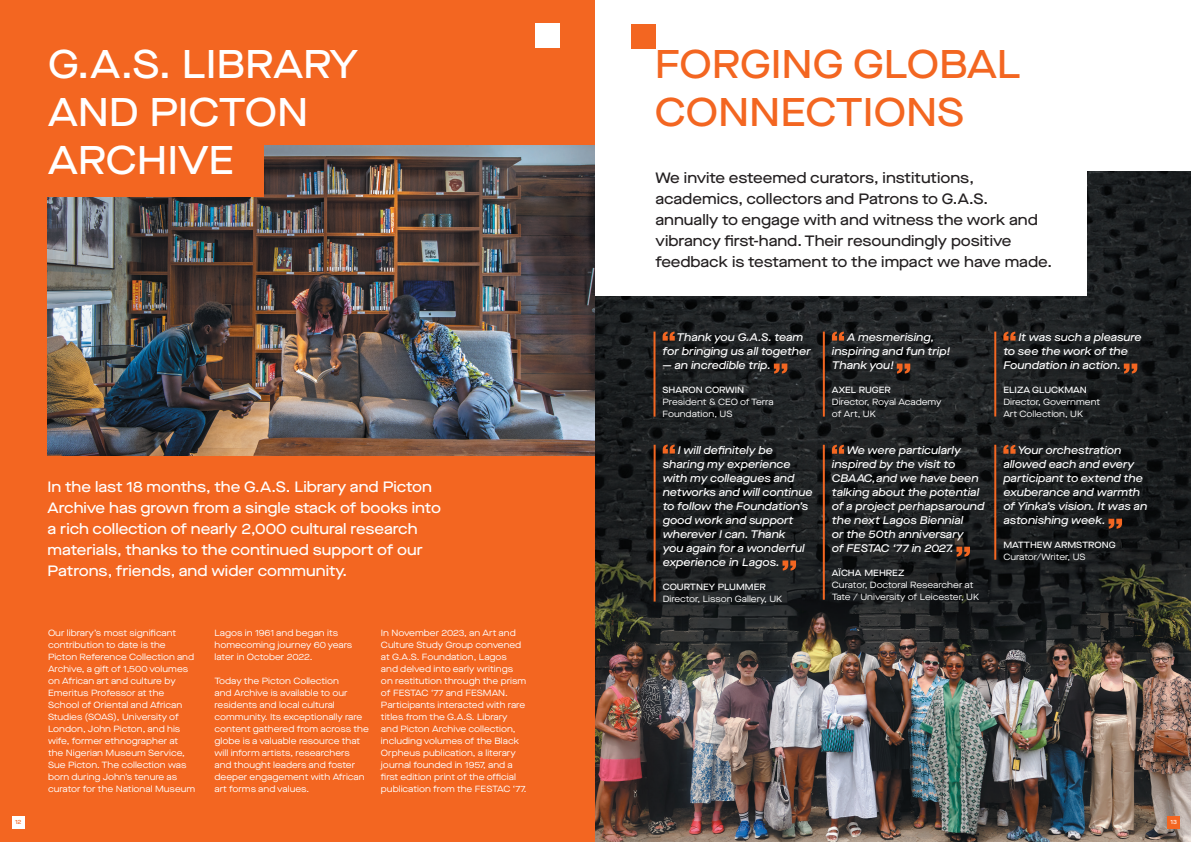
<style>
.page{position:relative;width:1191px;height:842px;background:#fff}
.page>*{position:absolute;margin:0;border:0;box-sizing:border-box;transform-origin:0 0}
.Page_Header_White_Medium_40x48pt{font:500 40px/48px "Maison Neue Ext";color:#fff}
.Page_Header_Orange_Medium_40x48pt{font:500 40px/48px "Maison Neue Ext";color:#f36621}
.Standfirst_White_Medium_17x24pt{font:500 15px/21px "Maison Neue Ext";color:#fff}
.Standfirst_White_Medium_17x24pt-2{font:500 15px/21px "Maison Neue Ext";color:#231f20}
.Quote_White_Book_I_13x18pt{font:italic 500 11px/14px "Maison Neue Ext";color:#fff}
.Body_White_Book_9x12pt{font:9px/12px "Maison Neue Ext";color:#fff}
.Quote_White_Book_I_13x18pt-2{font:500 9px "Maison Neue Ext";color:#fff}
.Body_White_Book_9x12pt-2{font:500 9px "Maison Neue Ext";color:#fff}
.Body_Black_Book_9x12pt{font:500 6px "Maison Neue Ext";color:#f36621}
.Body_Black_Book_9x12pt-2{font:500 6px "Maison Neue Ext";color:#fff}
.s1{font-weight:500}
</style>
<div class="page">
<div style="left:0;top:0;width:595px;height:842px;background:#f36621"></div>
<img style="left:48px;top:145px;width:547px;height:311px">
<div style="left:19px;top:121px;width:244px;height:76px;background:#f36621"></div>
<div style="left:535px;top:23px;width:24px;height:24px;background:#fff"></div>
<img style="left:595px;top:172px;width:596px;height:670px">
<div style="left:595px;top:0;width:491px;height:296px;background:#fff"></div>
<svg style="left:662px;top:444px;width:13px;height:9px"></svg>
<svg style="left:782px;top:560px;width:14px;height:10px"></svg>
<svg style="left:662px;top:332px;width:13px;height:9px"></svg>
<svg style="left:774px;top:364px;width:13px;height:10px"></svg>
<svg style="left:832px;top:445px;width:12px;height:9px"></svg>
<svg style="left:956px;top:547px;width:14px;height:10px"></svg>
<svg style="left:1003px;top:332px;width:12px;height:9px"></svg>
<svg style="left:1123px;top:364px;width:14px;height:10px"></svg>
<svg style="left:832px;top:332px;width:12px;height:9px"></svg>
<svg style="left:896px;top:364px;width:14px;height:10px"></svg>
<svg style="left:1003px;top:445px;width:12px;height:9px"></svg>
<svg style="left:1108px;top:519px;width:14px;height:10px"></svg>
<hr style="left:653px;top:332px;width:2px;height:85px;background:#f36621">
<hr style="left:823px;top:332px;width:2px;height:85px;background:#f36621">
<hr style="left:994px;top:332px;width:2px;height:84px;background:#f36621">
<hr style="left:823px;top:445px;width:2px;height:155px;background:#f36621">
<hr style="left:994px;top:445px;width:2px;height:115px;background:#f36621">
<hr style="left:653px;top:445px;width:2px;height:156px;background:#f36621">
<div style="left:632px;top:24px;width:24px;height:24px;background:#f36621"></div>
<div style="left:12px;top:816px;width:12px;height:12px;background:#fff"></div>
<div style="left:1167px;top:816px;width:12px;height:12px;background:#f36621"></div>
<p class="Page_Header_White_Medium_40x48pt" style="left:48px;top:39px;width:311px">G.A.S. LIBRARY<br>AND PICTON<br>ARCHIVE</p>
<p class="Standfirst_White_Medium_17x24pt" style="left:48px;top:476px;width:395px">In the last 18 months, the G.A.S. Library and Picton Archive has grown from a single stack of books into a rich collection of nearly 2,000 cultural research materials, thanks to the continued support of our Patrons, friends, and wider community.</p>
<p class="Body_White_Book_9x12pt" style="left:48px;top:627px;width:149px">Our library’s most significant contribution to date is the<br>Picton Reference Collection and<br>Archive, a gift of 1,500 volumes on African art and culture by<br>Emeritus Professor at the<br>School of Oriental and African<br>Studies (SOAS), University of<br>London, John Picton, and his wife, former ethnographer at the Nigerian Museum Service,<br>Sue Picton. The collection was born during John’s tenure as curator for the National Museum</p>
<p class="Body_White_Book_9x12pt" style="left:214px;top:627px;width:139px">Lagos in 1961 and began its homecoming journey 60 years later in October 2022.</p>
<p class="Body_White_Book_9x12pt" style="left:214px;top:675px;width:156px">Today the Picton Collection<br>and Archive is available to our residents and local cultural community. Its exceptionally rare content gathered from across the globe is a valuable resource that will inform artists, researchers and thought leaders and foster deeper engagement with African art forms and values.</p>
<p class="Body_White_Book_9x12pt" style="left:381px;top:627px;width:147px">In November 2023, an Art and<br>Culture Study Group convened at G.A.S. Foundation, Lagos<br>and delved into early writings on restitution through the prism of FESTAC ‘77 and FESMAN.<br>Participants interacted with rare titles from the G.A.S. Library and Picton Archive collection, including volumes of the Black<br>Orpheus publication, a literary journal founded in 1957, and a first edition print of the official publication from the FESTAC ‘77.</p>
<p class="Page_Header_Orange_Medium_40x48pt" style="left:655px;top:39px;width:367px">FORGING GLOBAL<br>CONNECTIONS</p>
<p class="Standfirst_White_Medium_17x24pt-2" style="left:655px;top:167px;width:398px">We invite esteemed curators, institutions, academics, collectors and Patrons to G.A.S. annually to engage with and witness the work and vibrancy first-hand. Their resoundingly positive feedback is testament to the impact we have made.</p>
<p class="Quote_White_Book_I_13x18pt" style="left:662px;top:330px;width:150px;text-align:center">Thank you G.A.S. team<br>for bringing us all together</p>
<p class="Quote_White_Book_I_13x18pt" style="left:662px;top:358px;width:110px">— an incredible trip.</p>
<p class="Body_White_Book_9x12pt-2" style="left:662px;top:383px;width:83px">SHARON CORWIN</p>
<p class="Body_White_Book_9x12pt" style="left:662px;top:395px;width:112px">President &amp; CEO of Terra<br>Foundation, US</p>
<p class="Quote_White_Book_I_13x18pt" style="left:662px;top:442px;width:151px;text-indent:15px">I will definitely be sharing my experience with my colleagues and networks and will continue to follow the Foundation’s good work and support wherever I can. Thank<br>you again for a wonderful experience in Lagos.</p>
<p class="Quote_White_Book_I_13x18pt-2" style="left:662px;top:580px;width:105px">COURTNEY PLUMMER</p>
<p class="Body_White_Book_9x12pt" style="left:662px;top:592px;width:121px">Director, Lisson Gallery, UK</p>
<p class="Quote_White_Book_I_13x18pt" style="left:832px;top:330px;width:120px;text-indent:15px">A mesmerising, inspiring and fun trip!<br>Thank you!</p>
<p class="Body_White_Book_9x12pt" style="left:832px;top:383px;width:111px"><span class="s1">AXEL RUGER<br></span>Director, Royal Academy of Art, UK</p>
<p class="Quote_White_Book_I_13x18pt" style="left:832px;top:443px;width:154px;text-indent:15px">We were particularly inspired by the visit to<br>CBAAC, and we have been talking about the potential of a project perhaps around the next Lagos Biennial<br>or the 50th anniversary<br>of FESTAC ‘77 in 2027.</p>
<p class="Quote_White_Book_I_13x18pt-2" style="left:832px;top:566px;width:74px">AÏCHA MEHREZ</p>
<p class="Body_White_Book_9x12pt" style="left:832px;top:578px;width:149px">Curator, Doctoral Researcher at<br>Tate / University of Leicester, UK</p>
<p class="Quote_White_Book_I_13x18pt" style="left:1003px;top:330px;width:140px;text-indent:15px">It was such a pleasure to see the work of the<br>Foundation in action.</p>
<p class="Quote_White_Book_I_13x18pt-2" style="left:1003px;top:383px;width:85px">ELIZA GLUCKMAN</p>
<p class="Body_White_Book_9x12pt" style="left:1003px;top:395px;width:98px">Director, Government<br>Art Collection, UK</p>
<p class="Quote_White_Book_I_13x18pt" style="left:1003px;top:443px;width:145px;text-indent:14px">Your orchestration allowed each and every participant to extend the exuberance and warmth of Yinka’s vision. It was an astonishing week.</p>
<p class="Quote_White_Book_I_13x18pt-2" style="left:1003px;top:538px;width:114px">MATTHEW ARMSTRONG</p>
<p class="Body_White_Book_9x12pt" style="left:1003px;top:550px;width:84px">Curator/Writer, US</p>
<p class="Body_Black_Book_9x12pt" style="left:15px;top:818px;width:8px">12</p>
<p class="Body_Black_Book_9x12pt-2" style="left:1170px;top:818px;width:8px">13</p>
</div>
